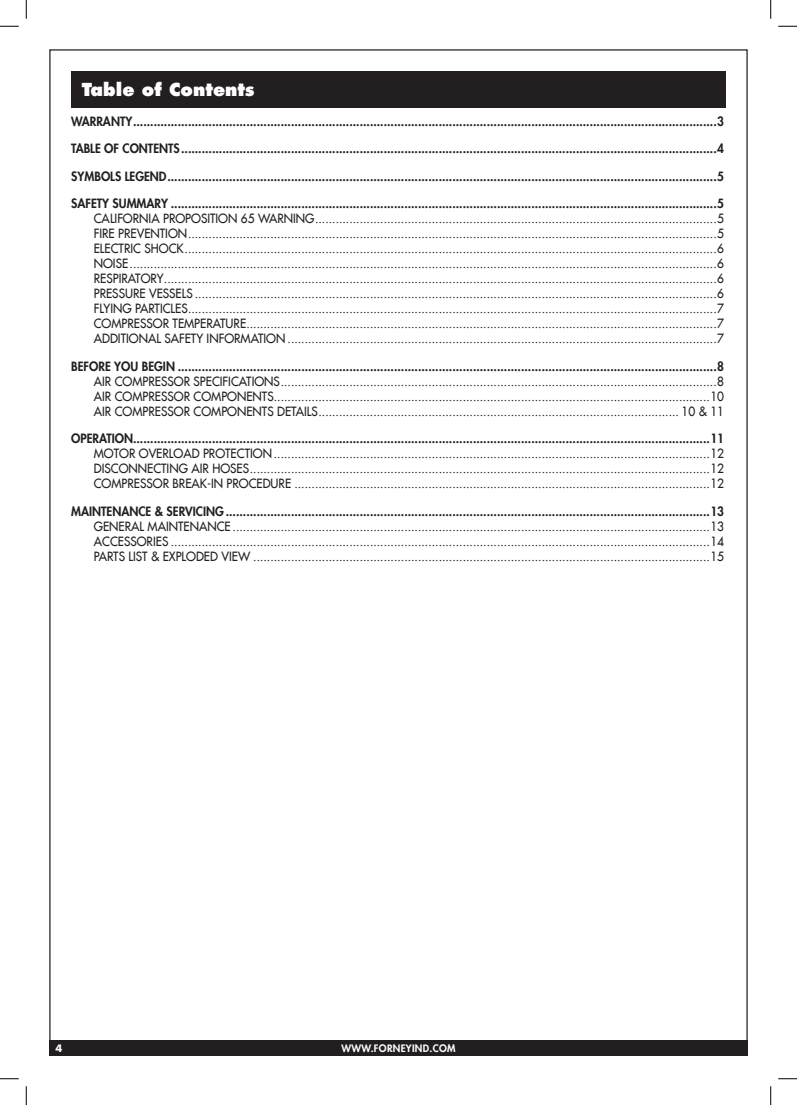
<style>
.page{position:relative;width:797px;height:1105px;background:#fff}
.page>*{position:absolute;margin:0;border:0;box-sizing:border-box;transform-origin:0 0}
.Drakes_Header_Style{font:800 17.5px "Futura LT";color:#fff}
.t1{font:12.5px "Futura LT";color:#231f20;scale:.95 1}
.t2{font:800 12.5px "Futura LT";color:#231f20;scale:.95 1}
.t3{font:800 10px "Futura LT";letter-spacing:.03em;color:#fff}
.t4{font:700 10px "Futura LT";color:#fff}
</style>
<div class="page">
<div style="left:49px;top:1040px;width:698px;height:16px;background:#231f20"></div>
<div style="left:71px;top:71px;width:654px;height:36px;background:#231f20"></div>
<svg style="left:0;top:25px;width:19px;height:2px"></svg>
<svg style="left:778px;top:25px;width:19px;height:2px"></svg>
<svg style="left:0;top:1078px;width:19px;height:1px"></svg>
<svg style="left:778px;top:1078px;width:19px;height:1px"></svg>
<svg style="left:25px;top:0;width:2px;height:19px"></svg>
<svg style="left:25px;top:1086px;width:2px;height:19px"></svg>
<svg style="left:770px;top:0;width:1px;height:19px"></svg>
<svg style="left:770px;top:1086px;width:1px;height:19px"></svg>
<p class="Drakes_Header_Style" style="left:82px;top:79px;width:174px">Table of Contents</p>
<p class="t2" style="left:71px;top:113px;width:688px">WARRANTY..........................................................................................................................................................................3</p>
<p class="t2" style="left:71px;top:140px;width:688px">TABLE OF CONTENTS............................................................................................................................................................4</p>
<p class="t2" style="left:71px;top:168px;width:688px">SYMBOLS LEGEND................................................................................................................................................................5</p>
<p class="t2" style="left:71px;top:195px;width:688px">SAFETY SUMMARY ...............................................................................................................................................................5</p>
<p class="t1" style="left:94px;top:211px;width:665px">CALIFORNIA PROPOSITION 65 WARNING.....................................................................................................................5</p>
<p class="t1" style="left:94px;top:226px;width:665px">FIRE PREVENTION..........................................................................................................................................................5</p>
<p class="t1" style="left:94px;top:241px;width:665px">ELECTRIC SHOCK...........................................................................................................................................................6</p>
<p class="t1" style="left:94px;top:256px;width:665px">NOISE...........................................................................................................................................................................6</p>
<p class="t1" style="left:94px;top:271px;width:665px">RESPIRATORY.................................................................................................................................................................6</p>
<p class="t1" style="left:94px;top:286px;width:665px">PRESSURE VESSELS ........................................................................................................................................................6</p>
<p class="t1" style="left:94px;top:301px;width:665px">FLYING PARTICLES..........................................................................................................................................................7</p>
<p class="t1" style="left:94px;top:316px;width:665px">COMPRESSOR TEMPERATURE.........................................................................................................................................7</p>
<p class="t1" style="left:94px;top:331px;width:665px">ADDITIONAL SAFETY INFORMATION .............................................................................................................................7</p>
<p class="t2" style="left:71px;top:358px;width:688px">BEFORE YOU BEGIN .............................................................................................................................................................8</p>
<p class="t1" style="left:94px;top:373px;width:665px">AIR COMPRESSOR SPECIFICATIONS...............................................................................................................................8</p>
<p class="t1" style="left:94px;top:388px;width:665px">AIR COMPRESSOR COMPONENTS...............................................................................................................................10</p>
<p class="t1" style="left:94px;top:403px;width:665px">AIR COMPRESSOR COMPONENTS DETAILS......................................................................................................... 10 &amp; 11</p>
<p class="t2" style="left:71px;top:430px;width:688px">OPERATION........................................................................................................................................................................11</p>
<p class="t1" style="left:94px;top:446px;width:665px">MOTOR OVERLOAD PROTECTION...............................................................................................................................12</p>
<p class="t1" style="left:94px;top:461px;width:665px">DISCONNECTING AIR HOSES......................................................................................................................................12</p>
<p class="t1" style="left:94px;top:476px;width:665px">COMPRESSOR BREAK-IN PROCEDURE .........................................................................................................................12</p>
<p class="t2" style="left:71px;top:503px;width:688px">MAINTENANCE &amp; SERVICING .............................................................................................................................................13</p>
<p class="t1" style="left:94px;top:518px;width:665px">GENERAL MAINTENANCE ...........................................................................................................................................13</p>
<p class="t1" style="left:94px;top:533px;width:665px">ACCESSORIES .............................................................................................................................................................14</p>
<p class="t1" style="left:94px;top:548px;width:665px">PARTS LIST &amp; EXPLODED VIEW .....................................................................................................................................15</p>
<p class="t4" style="left:56px;top:1041px;width:8px">4</p>
<p class="t3" style="left:341px;top:1041px;width:116px">WWW.FORNEYIND.COM</p>
</div>
